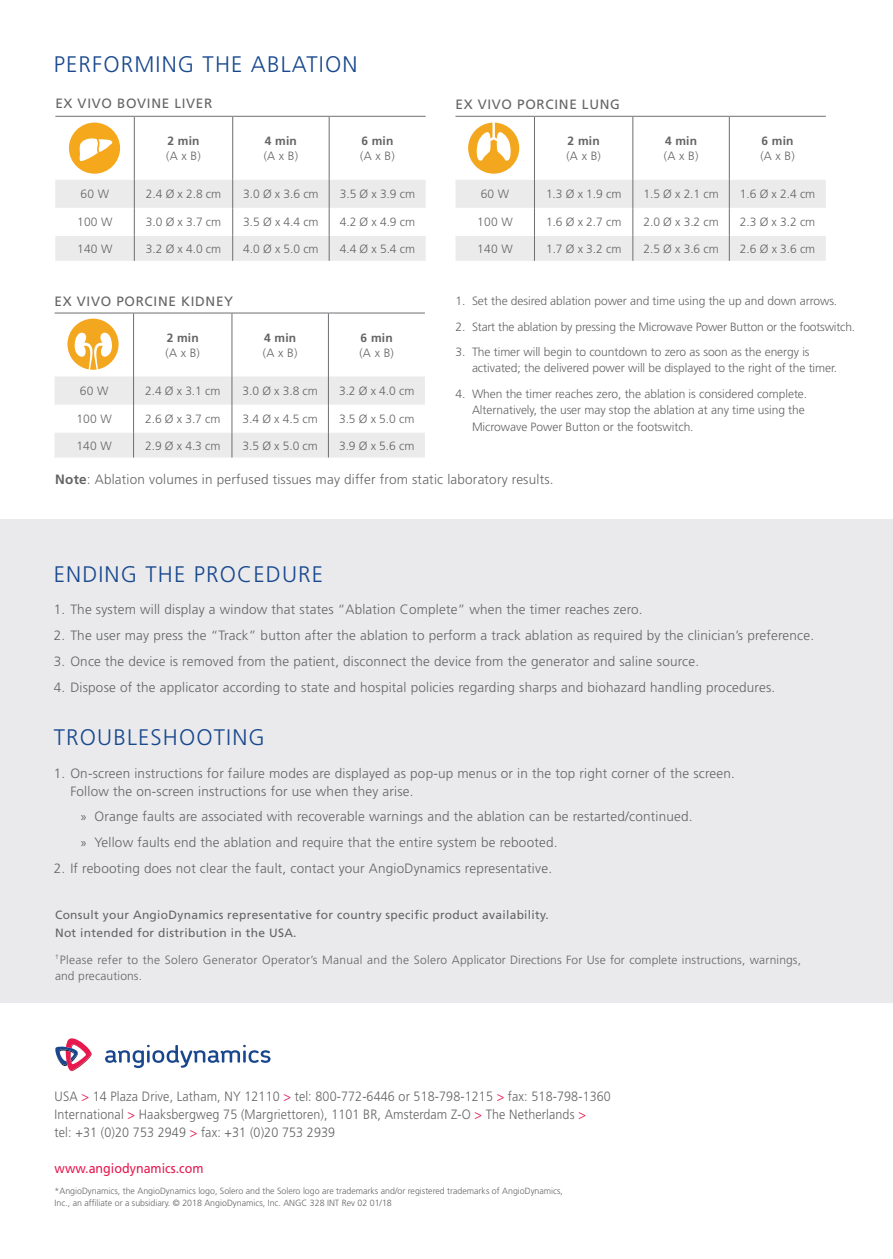
<style>
.page{position:relative;width:893px;height:1259px;background:#fff}
.page>*{position:absolute;margin:0;border:0;box-sizing:border-box;transform-origin:0 0}
.t1{font:300 22.5px "Frutiger LT Std";letter-spacing:.05em;color:#18488e}
.t2{font:300 13.5px/18px "Frutiger LT Std";letter-spacing:.015em;color:#636563}
.t3{font:300 13.5px/18px "Frutiger LT Std";letter-spacing:.015em;color:#636563;scale:.93 1}
.t4{font:13.5px "Frutiger LT Std";letter-spacing:.05em;color:#636563}
.t5{font:13.5px "Frutiger LT Std";color:#e61a50;scale:.93 1}
.t6{font:300 12px/16.5px "Frutiger LT Std";letter-spacing:-.005em;color:#636563}
.t7{font:12px/17.9px "Frutiger LT Std";letter-spacing:.025em;color:#636563}
.t8{font:700 12px "Frutiger LT Std";letter-spacing:.015em;color:#636563}
.t9{font:300 9px/12px "Frutiger LT Std";color:#636563}
.s1{font-weight:700}
.s2{font-family:"Myriad Pro";font-weight:400}
.s3{color:#e61a50}
</style>
<div class="page">
<div style="left:0;top:519px;width:892px;height:483px;background:#eaeaec"></div>
<svg style="left:55px;top:1038px;width:37px;height:33px"></svg>
<svg style="left:105px;top:1045px;width:165px;height:23px"></svg>
<hr style="left:134px;top:117px;width:1px;height:62px;background:#6d6e71">
<hr style="left:232px;top:117px;width:1px;height:62px;background:#6d6e71">
<hr style="left:328px;top:117px;width:1px;height:62px;background:#6d6e71">
<hr style="left:55px;top:116px;width:79px;height:1px;background:#6d6e71">
<hr style="left:134px;top:116px;width:98px;height:1px;background:#6d6e71">
<hr style="left:232px;top:116px;width:97px;height:1px;background:#6d6e71">
<hr style="left:329px;top:116px;width:96px;height:1px;background:#6d6e71">
<hr style="left:133px;top:313px;width:1px;height:63px;background:#6d6e71">
<hr style="left:231px;top:313px;width:1px;height:63px;background:#6d6e71">
<hr style="left:328px;top:313px;width:1px;height:63px;background:#6d6e71">
<svg style="left:55px;top:376px;width:369px;height:82px"></svg>
<hr style="left:55px;top:313px;width:78px;height:1px;background:#6d6e71">
<hr style="left:133px;top:313px;width:99px;height:1px;background:#6d6e71">
<hr style="left:232px;top:313px;width:96px;height:1px;background:#6d6e71">
<hr style="left:328px;top:313px;width:96px;height:1px;background:#6d6e71">
<hr style="left:534px;top:117px;width:1px;height:62px;background:#6d6e71">
<hr style="left:632px;top:117px;width:1px;height:62px;background:#6d6e71">
<hr style="left:728px;top:117px;width:1px;height:62px;background:#6d6e71">
<hr style="left:455px;top:116px;width:79px;height:1px;background:#6d6e71">
<hr style="left:534px;top:116px;width:98px;height:1px;background:#6d6e71">
<hr style="left:632px;top:116px;width:97px;height:1px;background:#6d6e71">
<hr style="left:729px;top:116px;width:96px;height:1px;background:#6d6e71">
<svg style="left:456px;top:123px;width:369px;height:138px"></svg>
<svg style="left:67px;top:319px;width:51px;height:51px"></svg>
<svg style="left:55px;top:123px;width:370px;height:138px"></svg>
<h1 class="t1" style="left:54px;top:51px;width:305px">PERFORMING THE ABLATION</h1>
<p class="t4" style="left:55px;top:95px;width:158px">EX VIVO BOVINE LIVER</p>
<p class="t8" style="left:167px;top:133px;width:34px">2 min</p>
<p class="t6" style="left:166px;top:147px;width:36px">(A x B)</p>
<p class="t8" style="left:265px;top:133px;width:34px">4 min</p>
<p class="t6" style="left:263px;top:147px;width:36px">(A x B)</p>
<p class="t8" style="left:361px;top:133px;width:34px">6 min</p>
<p class="t6" style="left:360px;top:147px;width:36px">(A x B)</p>
<p class="t6" style="left:80px;top:186px;width:30px">60 W</p>
<p class="t6" style="left:146px;top:186px;width:77px">2.4 Ø x 2.8 cm</p>
<p class="t6" style="left:243px;top:186px;width:77px">3.0 Ø x 3.6 cm</p>
<p class="t6" style="left:339px;top:186px;width:77px">3.5 Ø x 3.9 cm</p>
<p class="t6" style="left:77px;top:214px;width:37px">100 W</p>
<p class="t6" style="left:146px;top:214px;width:77px">3.0 Ø x 3.7 cm</p>
<p class="t6" style="left:243px;top:214px;width:77px">3.5 Ø x 4.4 cm</p>
<p class="t6" style="left:339px;top:214px;width:77px">4.2 Ø x 4.9 cm</p>
<p class="t6" style="left:77px;top:241px;width:37px">140 W</p>
<p class="t6" style="left:146px;top:241px;width:77px">3.2 Ø x 4.0 cm</p>
<p class="t6" style="left:243px;top:241px;width:77px">4.0 Ø x 5.0 cm</p>
<p class="t6" style="left:339px;top:241px;width:77px">4.4 Ø x 5.4 cm</p>
<p class="t4" style="left:55px;top:293px;width:180px">EX VIVO PORCINE KIDNEY</p>
<p class="t8" style="left:167px;top:330px;width:34px">2 min</p>
<p class="t6" style="left:165px;top:344px;width:36px">(A x B)</p>
<p class="t8" style="left:264px;top:330px;width:34px">4 min</p>
<p class="t6" style="left:263px;top:344px;width:36px">(A x B)</p>
<p class="t8" style="left:360px;top:330px;width:34px">6 min</p>
<p class="t6" style="left:359px;top:344px;width:36px">(A x B)</p>
<p class="t6" style="left:80px;top:383px;width:30px">60 W</p>
<p class="t6" style="left:145px;top:383px;width:77px">2.4 Ø x 3.1 cm</p>
<p class="t6" style="left:242px;top:383px;width:77px">3.0 Ø x 3.8 cm</p>
<p class="t6" style="left:339px;top:383px;width:77px">3.2 Ø x 4.0 cm</p>
<p class="t6" style="left:76px;top:411px;width:37px">100 W</p>
<p class="t6" style="left:145px;top:411px;width:77px">2.6 Ø x 3.7 cm</p>
<p class="t6" style="left:242px;top:411px;width:77px">3.4 Ø x 4.5 cm</p>
<p class="t6" style="left:339px;top:411px;width:77px">3.5 Ø x 5.0 cm</p>
<p class="t6" style="left:76px;top:437px;width:37px">140 W</p>
<p class="t6" style="left:145px;top:437px;width:77px">2.9 Ø x 4.3 cm</p>
<p class="t6" style="left:242px;top:437px;width:77px">3.5 Ø x 5.0 cm</p>
<p class="t6" style="left:339px;top:437px;width:77px">3.9 Ø x 5.6 cm</p>
<p class="t4" style="left:455px;top:97px;width:166px">EX VIVO PORCINE LUNG</p>
<p class="t8" style="left:567px;top:133px;width:34px">2 min</p>
<p class="t6" style="left:566px;top:147px;width:36px">(A x B)</p>
<p class="t8" style="left:664px;top:133px;width:34px">4 min</p>
<p class="t6" style="left:663px;top:147px;width:36px">(A x B)</p>
<p class="t8" style="left:761px;top:133px;width:34px">6 min</p>
<p class="t6" style="left:760px;top:147px;width:36px">(A x B)</p>
<p class="t6" style="left:480px;top:186px;width:30px">60 W</p>
<p class="t6" style="left:545px;top:186px;width:77px">1.3 Ø x 1.9 cm</p>
<p class="t6" style="left:643px;top:186px;width:77px">1.5 Ø x 2.1 cm</p>
<p class="t6" style="left:739px;top:186px;width:77px">1.6 Ø x 2.4 cm</p>
<p class="t6" style="left:477px;top:214px;width:37px">100 W</p>
<p class="t6" style="left:545px;top:214px;width:77px">1.6 Ø x 2.7 cm</p>
<p class="t6" style="left:643px;top:214px;width:77px">2.0 Ø x 3.2 cm</p>
<p class="t6" style="left:739px;top:214px;width:77px">2.3 Ø x 3.2 cm</p>
<p class="t6" style="left:477px;top:241px;width:37px">140 W</p>
<p class="t6" style="left:546px;top:241px;width:77px">1.7 Ø x 3.2 cm</p>
<p class="t6" style="left:643px;top:241px;width:77px">2.5 Ø x 3.6 cm</p>
<p class="t6" style="left:739px;top:241px;width:77px">2.6 Ø x 3.6 cm</p>
<p class="t6" style="left:455px;top:293px;width:383px">1. Set the desired ablation power and time using the up and down arrows.</p>
<p class="t6" style="left:455px;top:318px;width:401px">2. Start the ablation by pressing the Microwave Power Button or the footswitch.</p>
<p class="t6" style="left:472px;top:344px;width:366px;text-indent:-16px">3. The timer will begin to countdown to zero as soon as the energy is activated; the delivered power will be displayed to the right of the timer.</p>
<p class="t6" style="left:472px;top:386px;width:336px;text-indent:-16px">4. When the timer reaches zero, the ablation is considered complete.<br>Alternatively, the user may stop the ablation at any time using the<br>Microwave Power Button or the footswitch.</p>
<p class="t2" style="left:55px;top:471px;width:499px"><span class="s1">Note</span>: Ablation volumes in perfused tissues may differ from static laboratory results.</p>
<h1 class="t1" style="left:54px;top:561px;width:270px">ENDING THE PROCEDURE</h1>
<p class="t2" style="left:54px;top:601px;width:590px">1. The system will display a window that states “Ablation Complete” when the timer reaches zero.</p>
<p class="t2" style="left:54px;top:626px;width:761px">2. The user may press the “Track” button after the ablation to perform a track ablation as required by the clinician’s preference.</p>
<p class="t2" style="left:54px;top:652px;width:646px">3. Once the device is removed from the patient, disconnect the device from the generator and saline source.</p>
<p class="t2" style="left:54px;top:678px;width:722px">4. Dispose of the applicator according to state and hospital policies regarding sharps and biohazard handling procedures.</p>
<h1 class="t1" style="left:54px;top:724px;width:212px">TROUBLESHOOTING</h1>
<p class="t2" style="left:70px;top:764px;width:665px;text-indent:-16px">1. On-screen instructions for failure modes are displayed as pop-up menus or in the top right corner of the screen.<br>Follow the on-screen instructions for use when they arise.</p>
<p class="t2" style="left:81px;top:804px;width:613px;line-height:25.8px"><span class="s2">»</span> Orange faults are associated with recoverable warnings and the ablation can be restarted/continued. <span class="s2">»</span> Yellow faults end the ablation and require that the entire system be rebooted.</p>
<p class="t2" style="left:54px;top:859px;width:499px">2. If rebooting does not clear the fault, contact your AngioDynamics representative.</p>
<p class="t7" style="left:55px;top:906px;width:495px">Consult your AngioDynamics representative for country specific product availability.<br>Not intended for distribution in the USA.</p>
<p class="t6" style="left:55px;top:951px;width:747px"><sup>†</sup> Please refer to the Solero Generator Operator’s Manual and the Solero Applicator Directions For Use for complete instructions, warnings, and precautions.</p>
<p class="t3" style="left:55px;top:1088px;width:599px">USA <span class="s3">&gt;</span> 14 Plaza Drive, Latham, NY 12110 <span class="s3">&gt;</span> tel: 800-772-6446 or 518-798-1215 <span class="s3">&gt;</span> fax: 518-798-1360<br>International <span class="s3">&gt;</span> Haaksbergweg 75 (Margriettoren), 1101 BR, Amsterdam Z-O <span class="s3">&gt;</span> The Netherlands <span class="s3">&gt;<br></span>tel: +31 (0)20 753 2949 <span class="s3">&gt;</span> fax: +31 (0)20 753 2939</p>
<p class="t5" style="left:55px;top:1160px;width:161px">www.angiodynamics.com</p>
<p class="t9" style="left:55px;top:1185px;width:509px">*AngioDynamics, the AngioDynamics logo, Solero and the Solero logo are trademarks and/or registered trademarks of AngioDynamics,<br>Inc., an affiliate or a subsidiary. © 2018 AngioDynamics, Inc. ANGC 328 INT Rev 02 01/18</p>
</div>
